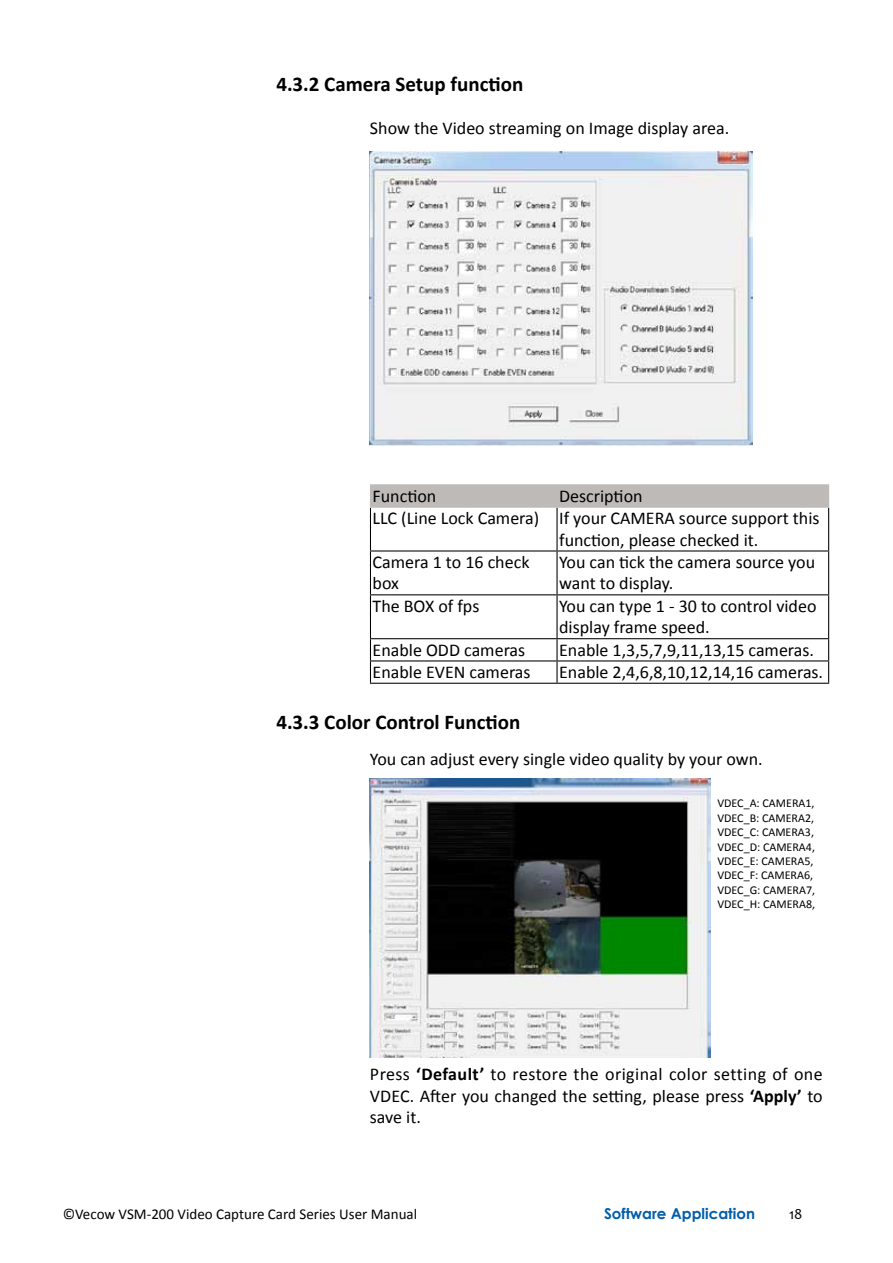
<style>
.page{position:relative;width:893px;height:1263px;background:#fff}
.page>*{position:absolute;margin:0;border:0;box-sizing:border-box;transform-origin:0 0}
.t1{font:700 21px "Calibri";color:#000}
.t2{font:18px/21.6px "Calibri";color:#000}
.t3{font:15px "Calibri";color:#000}
.t4{font:700 15px "Century Gothic";color:#005ead}
.t5{font:15px "Candara";color:#000}
.t6{font:12px/14.4px "Calibri";color:#000}
.s1{font-weight:700}
</style>
<div class="page">
<hr style="left:370px;top:508px;width:1px;height:42px;background:#000">
<hr style="left:556px;top:508px;width:2px;height:42px;background:#000">
<hr style="left:828px;top:508px;width:1px;height:42px;background:#000">
<hr style="left:370px;top:550px;width:187px;height:1px;background:#000">
<hr style="left:370px;top:551px;width:1px;height:43px;background:#000">
<hr style="left:557px;top:550px;width:272px;height:1px;background:#000">
<hr style="left:556px;top:551px;width:2px;height:43px;background:#000">
<hr style="left:828px;top:551px;width:1px;height:43px;background:#000">
<hr style="left:370px;top:594px;width:187px;height:1px;background:#000">
<hr style="left:370px;top:595px;width:1px;height:43px;background:#000">
<hr style="left:557px;top:594px;width:272px;height:1px;background:#000">
<hr style="left:556px;top:595px;width:2px;height:43px;background:#000">
<hr style="left:828px;top:595px;width:1px;height:43px;background:#000">
<hr style="left:370px;top:638px;width:187px;height:1px;background:#000">
<hr style="left:557px;top:638px;width:272px;height:1px;background:#000">
<hr style="left:556px;top:639px;width:2px;height:21px;background:#000">
<hr style="left:370px;top:660px;width:187px;height:1px;background:#000">
<svg style="left:370px;top:639px;width:1px;height:44px"></svg>
<hr style="left:557px;top:660px;width:272px;height:1px;background:#000">
<hr style="left:556px;top:661px;width:2px;height:22px;background:#000">
<svg style="left:828px;top:639px;width:1px;height:44px"></svg>
<hr style="left:370px;top:683px;width:187px;height:1px;background:#000">
<hr style="left:557px;top:683px;width:272px;height:1px;background:#000">
<hr style="left:370px;top:484px;width:187px;height:1px;background:#bdbab8">
<hr style="left:557px;top:484px;width:272px;height:1px;background:#bdbab8">
<div style="left:370px;top:485px;width:459px;height:22px;background:#bdbab8"></div>
<hr style="left:370px;top:507px;width:187px;height:1px;background:#bdbab8">
<hr style="left:557px;top:507px;width:272px;height:1px;background:#bdbab8">
<img style="left:370px;top:152px;width:383px;height:293px">
<img style="left:370px;top:778px;width:340px;height:280px">
<p class="t1" style="left:276px;top:71px;width:248px">4.3.2 Camera Setup function</p>
<p class="t2" style="left:370px;top:118px;width:361px">Show the Video streaming on Image display area.</p>
<p class="t2" style="left:373px;top:485px;width:65px">Function</p>
<p class="t2" style="left:559px;top:485px;width:85px">Description</p>
<p class="t2" style="left:373px;top:507px;width:448px">LLC (Line Lock Camera) If your CAMERA source support this</p>
<p class="t2" style="left:559px;top:529px;width:201px">function, please checked it.</p>
<p class="t2" style="left:373px;top:551px;width:158px">Camera 1 to 16 check</p>
<p class="t2" style="left:373px;top:573px;width:28px">box</p>
<p class="t2" style="left:559px;top:551px;width:257px">You can tick the camera source you want to display.</p>
<p class="t2" style="left:373px;top:595px;width:108px">The BOX of fps</p>
<p class="t2" style="left:559px;top:595px;width:259px">You can type 1 - 30 to control video display frame speed.</p>
<p class="t2" style="left:373px;top:639px;width:154px">Enable ODD cameras</p>
<p class="t2" style="left:559px;top:639px;width:256px">Enable 1,3,5,7,9,11,13,15 cameras.</p>
<p class="t2" style="left:373px;top:661px;width:159px">Enable EVEN cameras</p>
<p class="t2" style="left:559px;top:661px;width:265px">Enable 2,4,6,8,10,12,14,16 cameras.</p>
<p class="t1" style="left:276px;top:708px;width:245px">4.3.3 Color Control Function</p>
<p class="t2" style="left:370px;top:749px;width:394px">You can adjust every single video quality by your own.</p>
<p class="t6" style="left:717px;top:796px;width:99px">VDEC_A: CAMERA1,<br>VDEC_B: CAMERA2,<br>VDEC_C: CAMERA3,<br>VDEC_D: CAMERA4,<br>VDEC_E: CAMERA5,<br>VDEC_F: CAMERA6,<br>VDEC_G: CAMERA7,<br>VDEC_H: CAMERA8,</p>
<p class="t2" style="left:370px;top:1063px;width:454px;text-align:justify">Press <span class="s1">‘Default’</span> to restore the original color setting of one VDEC. After you changed the setting, please press <span class="s1">‘Apply’</span> to save it.</p>
<p class="t3" style="left:63px;top:1204px;width:356px">©Vecow VSM-200 Video Capture Card Series User Manual</p>
<p class="t4" style="left:604px;top:1202px;width:152px">Software Application</p>
<p class="t5" style="left:789px;top:1204px;width:15px">18</p>
</div>
